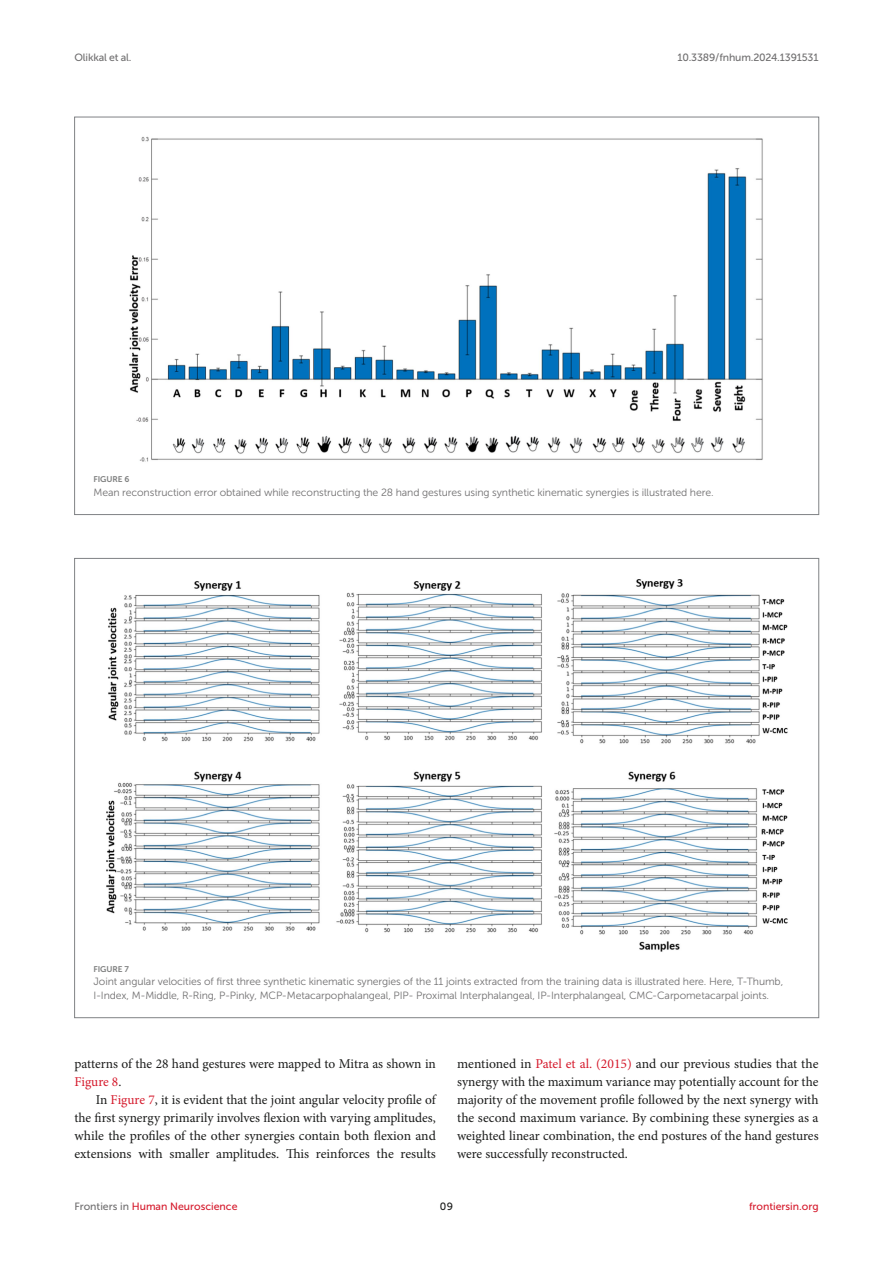
<style>
.page{position:relative;width:893px;height:1263px;background:#fff}
.page>*{position:absolute;margin:0;border:0;box-sizing:border-box;transform-origin:0 0}
.TEXT{font:13.5px/18px "Minion Pro";letter-spacing:-.005em;color:#1b1c1b;text-align:justify}
.FIG_LEG{font:10.5px/13.5px "Museo Sans 300";letter-spacing:-.01em;color:#706f70}
.t1{font:10.5px "Museo Sans 500";color:#d51a2c}
.t2{font:10.5px "Museo Sans 500";letter-spacing:-.015em;color:#706f70}
.t3{font:10.5px "Museo Sans 500";color:#1b1c1b}
.FIG_HD{font:8.25px "Museo Sans 700";letter-spacing:-.01em;color:#7e7f7f}
.s1{color:#d51a2c}
.s2{color:#706f70}
</style>
<div class="page">
<img style="left:129px;top:136px;width:634px;height:326px">
<img style="left:106px;top:579px;width:682px;height:373px">
<p class="t2" style="left:74px;top:51px;width:59px">Olikkal et al.</p>
<p class="t2" style="left:677px;top:51px;width:143px">10.3389/fnhum.2024.1391531</p>
<p class="FIG_HD" style="left:94px;top:475px;width:37px">FIGURE 6</p>
<p class="FIG_LEG" style="left:94px;top:485px;width:622px">Mean reconstruction error obtained while reconstructing the 28 hand gestures using synthetic kinematic synergies is illustrated here.</p>
<p class="FIG_HD" style="left:94px;top:964px;width:37px">FIGURE 7</p>
<p class="FIG_LEG" style="left:94px;top:975px;width:691px">Joint angular velocities of first three synthetic kinematic synergies of the 11 joints extracted from the training data is illustrated here. Here, T-Thumb,<br>I-Index, M-Middle, R-Ring, P-Pinky, MCP-Metacarpophalangeal, PIP- Proximal Interphalangeal, IP-Interphalangeal, CMC-Carpometacarpal joints.</p>
<p class="TEXT" style="left:74px;top:1055px;width:363px">patterns of the 28 hand gestures were mapped to Mitra as shown in<br><span class="s1">Figure 8</span>.</p>
<p class="TEXT" style="left:74px;top:1091px;width:363px;text-indent:21px">In <span class="s1">Figure 7</span>, it is evident that the joint angular velocity profile of the first synergy primarily involves flexion with varying amplitudes, while the profiles of the other synergies contain both flexion and extensions with smaller amplitudes. This reinforces the results</p>
<p class="TEXT" style="left:457px;top:1055px;width:363px">mentioned in <span class="s1">Patel et al. (2015)</span> and our previous studies that the synergy with the maximum variance may potentially account for the majority of the movement profile followed by the next synergy with the second maximum variance. By combining these synergies as a weighted linear combination, the end postures of the hand gestures were successfully reconstructed.</p>
<p class="t1" style="left:74px;top:1200px;width:165px"><span class="s2">Frontiers in</span> Human Neuroscience</p>
<p class="t3" style="left:440px;top:1200px;width:15px">09</p>
<p class="t1" style="left:749px;top:1200px;width:71px">frontiersin.org</p>
</div>
